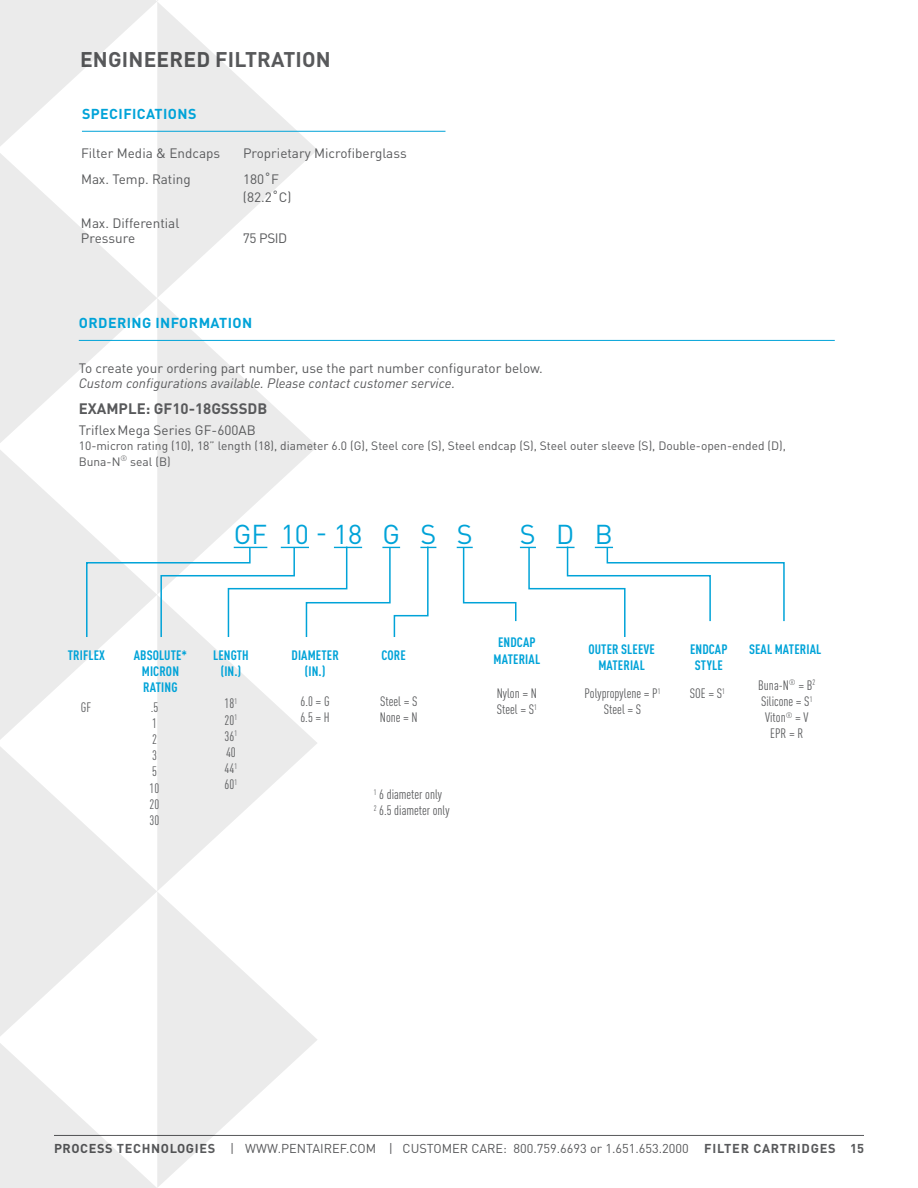
<style>
.page{position:relative;width:918px;height:1188px;background:#fff}
.page>*{position:absolute;margin:0;border:0;box-sizing:border-box;transform-origin:0 0}
.t1{font:27px "DIN Pro";color:#00a3d8}
.t2{font:700 21px "DIN Pro";letter-spacing:.01em;color:#58595b}
.t3{font:700 15px "DIN Pro";color:#58595b}
.t4{font:700 14.25px "DIN Pro";letter-spacing:.03em;color:#00a3d8}
.t5{font:13.5px/18px "DIN Pro";color:#58595b}
.t6{font:condensed 13.5px/16.2px "DIN Pro";color:#58595b}
.t7{font:700 condensed 13.5px/16.2px "DIN Pro";letter-spacing:.01em;color:#00a3d8;text-align:center}
.t8{font:italic 13.5px "DIN Pro";color:#58595b}
.t9{font:12.75px "DIN Pro";color:#58595b}
.t10{font:700 12.75px "DIN Pro";letter-spacing:.06em;color:#58595b}
.t11{font:12px/16.2px "DIN Pro";color:#58595b}
.s1{font-size:14.25px}
.s2{font-weight:700}
</style>
<div class="page">
<hr style="left:54px;top:1135px;width:810px;height:1px;background:#58595b">
<svg style="left:0;top:153px;width:157px;height:290px;fill:#eef0f0"></svg>
<svg style="left:0;top:450px;width:109px;height:290px;fill:#ebebeb"></svg>
<svg style="left:0;top:747px;width:157px;height:289px;fill:#ededed"></svg>
<svg style="left:0;top:1043px;width:157px;height:145px"></svg>
<svg style="left:0;top:0;width:158px;height:146px"></svg>
<svg style="left:157px;top:1px;width:161px;height:297px"></svg>
<svg style="left:157px;top:299px;width:161px;height:246px;fill:#ebebeb"></svg>
<svg style="left:157px;top:639px;width:160px;height:252px;fill:#ebebeb"></svg>
<svg style="left:157px;top:892px;width:160px;height:295px;fill:#f0f0f0"></svg>
<hr style="left:82px;top:131px;width:364px;height:1px;background:#00a3d8">
<svg style="left:85px;top:545px;width:351px;height:94px"></svg>
<svg style="left:457px;top:546px;width:328px;height:91px"></svg>
<hr style="left:79px;top:340px;width:756px;height:1px;background:#00a3d8">
<h2 class="t2" style="left:80px;top:42px;width:252px">ENGINEERED FILTRATION</h2>
<p class="t4" style="left:82px;top:102px;width:116px">SPECIFICATIONS</p>
<p class="t5" style="left:81px;top:143px;width:141px">Filter Media &amp; Endcaps</p>
<p class="t5" style="left:243px;top:143px;width:165px">Proprietary Microfiberglass</p>
<p class="t5" style="left:81px;top:169px;width:111px">Max. Temp. Rating</p>
<p class="t5" style="left:243px;top:169px;width:50px">180<span class="s1">˚</span>F (82.2<span class="s1">˚</span>C)</p>
<p class="t5" style="left:81px;top:215px;width:100px;line-height:14.9px">Max. Differential<br>Pressure</p>
<p class="t5" style="left:243px;top:228px;width:46px">75 PSID</p>
<p class="t4" style="left:79px;top:311px;width:175px">ORDERING INFORMATION</p>
<p class="t5" style="left:79px;top:358px;width:466px">To create your ordering part number, use the part number configurator below.</p>
<p class="t8" style="left:79px;top:372px;width:378px">Custom configurations available. Please contact customer service.</p>
<p class="t3" style="left:79px;top:396px;width:190px">EXAMPLE: GF10-18GSSSDB</p>
<p class="t5" style="left:79px;top:420px;width:178px">TriflexMega Series GF-600AB</p>
<p class="t11" style="left:79px;top:436px;width:709px">10-micron rating (10), 18” length (18), diameter 6.0 (G), Steel core (S), Steel endcap (S), Steel outer sleeve (S), Double-open-ended (D),<br>Buna-N<sup>®</sup> seal (B)</p>
<h1 class="t1" style="left:234px;top:513px;width:240px">GF 10 - 18 G S S</h1>
<h1 class="t1" style="left:520px;top:513px;width:94px">S D B</h1>
<p class="t7" style="left:494px;top:633px;width:48px">ENDCAP<br>MATERIAL</p>
<p class="t7" style="left:588px;top:640px;width:68px">OUTER SLEEVE<br>MATERIAL</p>
<p class="t7" style="left:690px;top:640px;width:39px">ENDCAP<br>STYLE</p>
<p class="t7" style="left:749px;top:640px;width:74px">SEAL MATERIAL</p>
<p class="t7" style="left:68px;top:646px;width:39px">TRIFLEX</p>
<p class="t7" style="left:134px;top:646px;width:55px">ABSOLUTE*<br>MICRON<br>RATING</p>
<p class="t7" style="left:213px;top:646px;width:37px">LENGTH (IN.)</p>
<p class="t7" style="left:292px;top:646px;width:49px">DIAMETER (IN.)</p>
<p class="t7" style="left:381px;top:646px;width:26px">CORE</p>
<p class="t6" style="left:150px;top:698px;width:11px">.5<br>1<br>2<br>3<br>5<br>10<br>20<br>30</p>
<p class="t6" style="left:225px;top:694px;width:14px;text-align:justify">18<sup>1<br></sup>20<sup>1<br></sup>36<sup>1<br></sup>40<br>44<sup>1<br></sup>60<sup>1</sup></p>
<p class="t6" style="left:300px;top:692px;width:31px">6.0 = G<br>6.5 = H</p>
<p class="t6" style="left:380px;top:692px;width:39px">Steel = S<br>None = N</p>
<p class="t6" style="left:497px;top:684px;width:42px">Nylon = N<br>Steel = S<sup>1</sup></p>
<p class="t6" style="left:585px;top:684px;width:77px;text-align:center">Polypropylene = P<sup>1<br></sup>Steel = S</p>
<p class="t6" style="left:690px;top:684px;width:37px">SOE = S<sup>1</sup></p>
<p class="t6" style="left:758px;top:676px;width:58px;text-align:center">Buna-N<sup>®</sup> = B<sup>2<br></sup>Silicone = S<sup>1<br></sup>Viton<sup>®</sup> = V<br>EPR = R</p>
<p class="t6" style="left:81px;top:698px;width:12px">GF</p>
<p class="t6" style="left:374px;top:785px;width:77px"><sup>1</sup> 6 diameter only<br><sup>2</sup> 6.5 diameter only</p>
<p class="t9" style="left:54px;top:1138px;width:636px"><span class="s2">PROCESS TECHNOLOGIES</span> | WWW.PENTAIREF.COM | CUSTOMER CARE: 800.759.6693 or 1.651.653.2000</p>
<p class="t10" style="left:704px;top:1138px;width:161px">FILTER CARTRIDGES 15</p>
</div>
